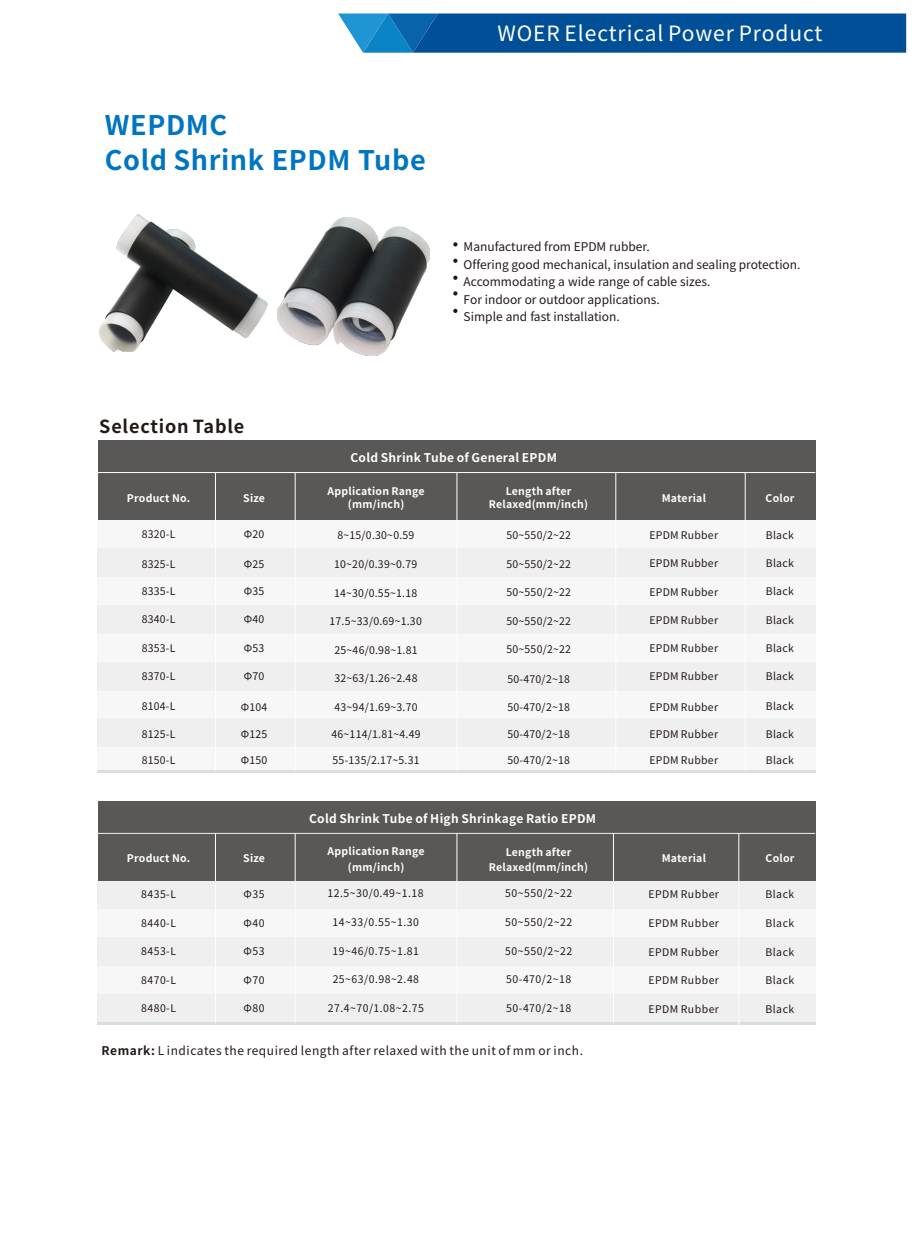
<style>
.page{position:relative;width:920px;height:1239px;background:#fff}
.page>*{position:absolute;margin:0;border:0;box-sizing:border-box;transform-origin:0 0}
.t1{font:700 27px/35.2px "Source Han Sans SC";letter-spacing:.025em;color:#0075c2}
.t2{font:21px "Source Han Sans SC";letter-spacing:.045em;color:#fff}
.t3{font:700 18px "Source Han Sans SC";letter-spacing:.045em;color:#231916}
.t4{font:12px "Source Han Sans SC";color:#231916}
.t5{font:12px "Source Han Sans SC";letter-spacing:.045em;color:#231916}
.t6{font:700 12px "Source Han Sans SC";letter-spacing:.025em;color:#fff}
.t7{font:10.5px "Source Han Sans SC";letter-spacing:.02em;color:#231916}
.t8{font:700 10.5px/15.1px "Source Han Sans SC";letter-spacing:.025em;color:#fff;text-align:center}
.t9{font:10.5px "Source Han Sans SC";letter-spacing:.045em;color:#231916}
.s1{font-weight:700}
</style>
<div class="page">
<svg style="left:338px;top:14px;width:568px;height:39px;background:#0a5a9f"></svg>
<img style="left:100px;top:214px;width:167px;height:138px">
<img style="left:277px;top:218px;width:152px;height:138px">
<div style="left:98px;top:909px;width:718px;height:28px;background:#f7f7f8"></div>
<div style="left:98px;top:520px;width:718px;height:28px;background:#f7f7f8"></div>
<div style="left:98px;top:937px;width:718px;height:29px;background:#efeff0"></div>
<div style="left:98px;top:549px;width:718px;height:28px;background:#efeff0"></div>
<div style="left:98px;top:966px;width:718px;height:28px;background:#f7f7f8"></div>
<div style="left:98px;top:577px;width:718px;height:28px;background:#f7f7f8"></div>
<div style="left:98px;top:994px;width:718px;height:29px;background:#efeff0"></div>
<div style="left:98px;top:606px;width:718px;height:28px;background:#efeff0"></div>
<div style="left:98px;top:634px;width:718px;height:28px;background:#f7f7f8"></div>
<div style="left:98px;top:880px;width:718px;height:28px;background:#efeff0"></div>
<div style="left:98px;top:663px;width:718px;height:28px;background:#efeff0"></div>
<div style="left:98px;top:691px;width:718px;height:28px;background:#f7f7f8"></div>
<div style="left:98px;top:719px;width:718px;height:28px;background:#efeff0"></div>
<div style="left:98px;top:747px;width:718px;height:25px;background:#f7f7f8"></div>
<hr style="left:98px;top:770px;width:718px;height:3px;background:#dcdddd">
<hr style="left:98px;top:1023px;width:718px;height:2px;background:#dcdddd">
<div style="left:98px;top:801px;width:717px;height:80px;background:#595857"></div>
<div style="left:98px;top:440px;width:717px;height:80px;background:#595857"></div>
<hr style="left:215px;top:472px;width:1px;height:298px;background:#fff">
<hr style="left:295px;top:472px;width:1px;height:298px;background:#fff">
<hr style="left:456px;top:472px;width:1px;height:298px;background:#fff">
<hr style="left:615px;top:472px;width:1px;height:298px;background:#fff">
<hr style="left:745px;top:472px;width:1px;height:298px;background:#fff">
<hr style="left:98px;top:833px;width:717px;height:1px;background:#fff">
<hr style="left:98px;top:472px;width:717px;height:1px;background:#fff">
<svg style="left:453px;top:242px;width:4px;height:4px"></svg>
<svg style="left:453px;top:259px;width:4px;height:4px"></svg>
<svg style="left:453px;top:309px;width:4px;height:4px"></svg>
<svg style="left:453px;top:276px;width:4px;height:4px"></svg>
<svg style="left:453px;top:291px;width:4px;height:4px"></svg>
<hr style="left:215px;top:833px;width:1px;height:190px;background:#fff">
<hr style="left:295px;top:833px;width:1px;height:190px;background:#fff">
<hr style="left:456px;top:833px;width:1px;height:190px;background:#fff">
<hr style="left:613px;top:833px;width:1px;height:190px;background:#fff">
<hr style="left:738px;top:833px;width:1px;height:244px;background:#fff">
<h1 class="t1" style="left:105px;top:107px;width:322px">WEPDMC<br>Cold Shrink EPDM Tube</h1>
<h3 class="t3" style="left:99px;top:417px;width:147px">Selection Table</h3>
<h2 class="t2" style="left:497px;top:23px;width:326px">WOER Electrical Power Product</h2>
<p class="t4" style="left:464px;top:241px;width:188px">Manufactured from EPDM rubber.</p>
<p class="t4" style="left:464px;top:258px;width:338px">Offering good mechanical, insulation and sealing protection.</p>
<p class="t4" style="left:464px;top:293px;width:198px">For indoor or outdoor applications.</p>
<p class="t4" style="left:464px;top:276px;width:248px">Accommodating a wide range of cable sizes.</p>
<p class="t4" style="left:464px;top:310px;width:158px">Simple and fast installation.</p>
<p class="t6" style="left:350px;top:451px;width:208px">Cold Shrink Tube of General EPDM</p>
<p class="t8" style="left:127px;top:490px;width:65px">Product No.</p>
<p class="t8" style="left:243px;top:490px;width:23px">Size</p>
<p class="t8" style="left:328px;top:484px;width:98px;line-height:13.6px">Application Range (mm/inch)</p>
<p class="t8" style="left:489px;top:484px;width:101px;line-height:13.6px">Length after<br>Relaxed(mm/inch)</p>
<p class="t8" style="left:662px;top:490px;width:46px">Material</p>
<p class="t8" style="left:766px;top:490px;width:30px">Color</p>
<p class="t7" style="left:142px;top:529px;width:35px">8320-L</p>
<p class="t7" style="left:244px;top:529px;width:22px">Φ20</p>
<p class="t7" style="left:337px;top:530px;width:79px">8~15/0.30~0.59</p>
<p class="t7" style="left:506px;top:530px;width:66px">50~550/2~22</p>
<p class="t7" style="left:649px;top:530px;width:70px">EPDM Rubber</p>
<p class="t7" style="left:766px;top:530px;width:29px">Black</p>
<p class="t7" style="left:142px;top:559px;width:35px">8325-L</p>
<p class="t7" style="left:244px;top:559px;width:22px">Φ25</p>
<p class="t7" style="left:334px;top:559px;width:85px">10~20/0.39~0.79</p>
<p class="t7" style="left:506px;top:559px;width:66px">50~550/2~22</p>
<p class="t7" style="left:649px;top:558px;width:70px">EPDM Rubber</p>
<p class="t7" style="left:766px;top:558px;width:29px">Black</p>
<p class="t7" style="left:142px;top:586px;width:35px">8335-L</p>
<p class="t7" style="left:244px;top:586px;width:22px">Φ35</p>
<p class="t7" style="left:334px;top:587px;width:85px">14~30/0.55~1.18</p>
<p class="t7" style="left:506px;top:587px;width:66px">50~550/2~22</p>
<p class="t7" style="left:142px;top:614px;width:35px">8340-L</p>
<p class="t7" style="left:244px;top:614px;width:22px">Φ40</p>
<p class="t7" style="left:329px;top:616px;width:94px">17.5~33/0.69~1.30</p>
<p class="t7" style="left:506px;top:616px;width:66px">50~550/2~22</p>
<p class="t7" style="left:649px;top:586px;width:70px">EPDM Rubber</p>
<p class="t7" style="left:649px;top:614px;width:70px">EPDM Rubber</p>
<p class="t7" style="left:766px;top:586px;width:29px">Black</p>
<p class="t7" style="left:766px;top:614px;width:29px">Black</p>
<p class="t7" style="left:142px;top:643px;width:35px">8353-L</p>
<p class="t7" style="left:244px;top:643px;width:22px">Φ53</p>
<p class="t7" style="left:334px;top:644px;width:85px">25~46/0.98~1.81</p>
<p class="t7" style="left:506px;top:644px;width:66px">50~550/2~22</p>
<p class="t7" style="left:649px;top:642px;width:70px">EPDM Rubber</p>
<p class="t7" style="left:766px;top:642px;width:29px">Black</p>
<p class="t7" style="left:142px;top:671px;width:35px">8370-L</p>
<p class="t7" style="left:142px;top:701px;width:35px">8104-L</p>
<p class="t7" style="left:142px;top:729px;width:35px">8125-L</p>
<p class="t7" style="left:142px;top:754px;width:35px">8150-L</p>
<p class="t7" style="left:244px;top:671px;width:22px">Φ70</p>
<p class="t7" style="left:241px;top:701px;width:28px">Φ104</p>
<p class="t7" style="left:241px;top:729px;width:28px">Φ125</p>
<p class="t7" style="left:241px;top:754px;width:28px">Φ150</p>
<p class="t7" style="left:334px;top:673px;width:85px">32~63/1.26~2.48</p>
<p class="t7" style="left:334px;top:701px;width:85px">43~94/1.69~3.70</p>
<p class="t7" style="left:331px;top:729px;width:91px">46~114/1.81~4.49</p>
<p class="t7" style="left:333px;top:754px;width:89px">55-135/2.17~5.31</p>
<p class="t7" style="left:507px;top:674px;width:64px">50-470/2~18</p>
<p class="t7" style="left:507px;top:701px;width:64px">50-470/2~18</p>
<p class="t7" style="left:507px;top:729px;width:64px">50-470/2~18</p>
<p class="t7" style="left:507px;top:754px;width:64px">50-470/2~18</p>
<p class="t7" style="left:649px;top:670px;width:70px">EPDM Rubber</p>
<p class="t7" style="left:649px;top:701px;width:70px">EPDM Rubber</p>
<p class="t7" style="left:649px;top:729px;width:70px">EPDM Rubber</p>
<p class="t7" style="left:649px;top:754px;width:70px">EPDM Rubber</p>
<p class="t7" style="left:766px;top:670px;width:29px">Black</p>
<p class="t7" style="left:766px;top:701px;width:29px">Black</p>
<p class="t7" style="left:766px;top:729px;width:29px">Black</p>
<p class="t7" style="left:766px;top:754px;width:29px">Black</p>
<p class="t6" style="left:309px;top:812px;width:289px">Cold Shrink Tube of High Shrinkage Ratio EPDM</p>
<p class="t8" style="left:127px;top:851px;width:65px">Product No.</p>
<p class="t8" style="left:243px;top:851px;width:23px">Size</p>
<p class="t8" style="left:328px;top:844px;width:98px">Application Range (mm/inch)</p>
<p class="t8" style="left:489px;top:844px;width:101px">Length after<br>Relaxed(mm/inch)</p>
<p class="t8" style="left:662px;top:851px;width:46px">Material</p>
<p class="t8" style="left:766px;top:851px;width:30px">Color</p>
<p class="t7" style="left:141px;top:889px;width:37px">8435-L</p>
<p class="t7" style="left:244px;top:889px;width:23px">Φ35</p>
<p class="t7" style="left:328px;top:888px;width:98px">12.5~30/0.49~1.18</p>
<p class="t7" style="left:141px;top:917px;width:37px">8440-L</p>
<p class="t7" style="left:244px;top:917px;width:23px">Φ40</p>
<p class="t7" style="left:332px;top:917px;width:88px">14~33/0.55~1.30</p>
<p class="t7" style="left:141px;top:946px;width:37px">8453-L</p>
<p class="t7" style="left:244px;top:946px;width:23px">Φ53</p>
<p class="t7" style="left:332px;top:945px;width:88px">19~46/0.75~1.81</p>
<p class="t7" style="left:505px;top:888px;width:69px">50~550/2~22</p>
<p class="t7" style="left:505px;top:917px;width:69px">50~550/2~22</p>
<p class="t7" style="left:505px;top:945px;width:69px">50~550/2~22</p>
<p class="t9" style="left:648px;top:889px;width:72px">EPDM Rubber</p>
<p class="t7" style="left:765px;top:889px;width:30px">Black</p>
<p class="t9" style="left:648px;top:918px;width:72px">EPDM Rubber</p>
<p class="t7" style="left:765px;top:918px;width:30px">Black</p>
<p class="t9" style="left:648px;top:946px;width:72px">EPDM Rubber</p>
<p class="t7" style="left:765px;top:946px;width:30px">Black</p>
<p class="t7" style="left:141px;top:975px;width:37px">8470-L</p>
<p class="t7" style="left:141px;top:1003px;width:37px">8480-L</p>
<p class="t7" style="left:244px;top:975px;width:23px">Φ70</p>
<p class="t7" style="left:244px;top:1003px;width:23px">Φ80</p>
<p class="t7" style="left:333px;top:974px;width:88px">25~63/0.98~2.48</p>
<p class="t7" style="left:328px;top:1002px;width:98px">27.4~70/1.08~2.75</p>
<p class="t7" style="left:506px;top:974px;width:66px">50-470/2~18</p>
<p class="t7" style="left:506px;top:1002px;width:66px">50-470/2~18</p>
<p class="t9" style="left:648px;top:975px;width:72px">EPDM Rubber</p>
<p class="t9" style="left:648px;top:1003px;width:72px">EPDM Rubber</p>
<p class="t7" style="left:765px;top:975px;width:30px">Black</p>
<p class="t7" style="left:765px;top:1003px;width:30px">Black</p>
<p class="t5" style="left:102px;top:1044px;width:483px"><span class="s1">Remark:</span> L indicates the required length after relaxed with the unit of mm or inch.</p>
</div>
